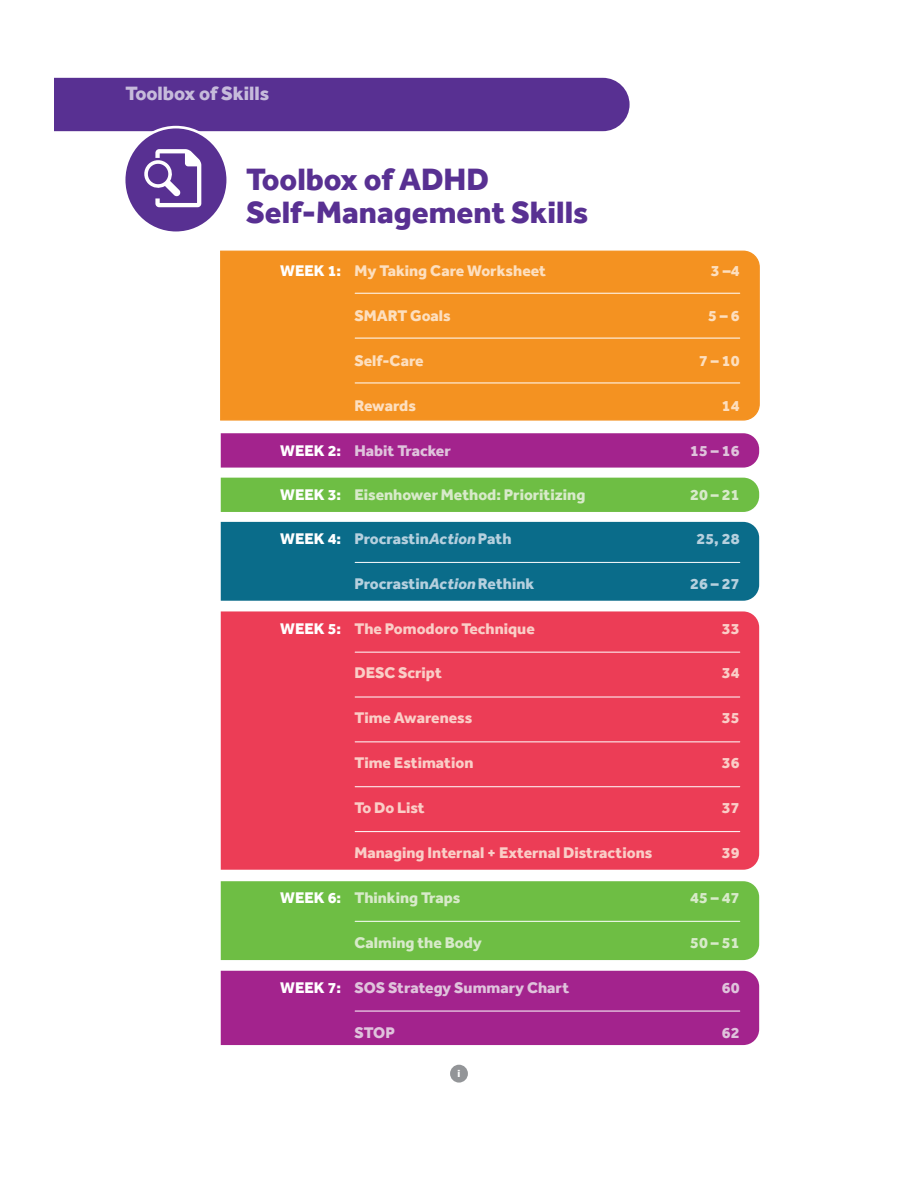
<style>
.page{position:relative;width:918px;height:1188px;background:#fff}
.page>*{position:absolute;margin:0;border:0;box-sizing:border-box;transform-origin:0 0}
.t1{font:800 31.8px/33.2px "Effra";color:#583092}
.t2{font:800 19.8px "Effra";color:#c6bbdb}
.t3{font:800 15.9px "Effra";color:#facec7}
.t4{font:800 15.9px "Effra";color:#d8eaca}
.t5{font:800 15.9px "Effra";color:#fddfbf}
.t6{font:800 15.9px "Effra";color:#dfc3dc}
.t7{font:800 15.9px "Effra";color:#b6d0de}
.t8{font:800 10.65px "Effra";color:#fff}
.s1{color:#fff}
.s2{font-style:italic}
</style>
<div class="page">
<div style="left:54px;top:78px;width:576px;height:53px;background:#583092"></div>
<div style="left:124px;top:127px;width:104px;height:106px;background:#583092;border-radius:50%"></div>
<div style="left:123px;top:126px;width:106px;height:108px;border:3px solid #fff;border-radius:50%"></div>
<div style="left:220px;top:250px;width:540px;height:171px;background:#f49221"></div>
<div style="left:221px;top:433px;width:538px;height:35px;background:#a3238d"></div>
<div style="left:221px;top:478px;width:538px;height:34px;background:#6ebe44"></div>
<div style="left:221px;top:611px;width:538px;height:259px;background:#ec3d56"></div>
<div style="left:221px;top:522px;width:538px;height:79px;background:#0a6c8a"></div>
<div style="left:221px;top:881px;width:538px;height:79px;background:#6ebe44"></div>
<div style="left:221px;top:971px;width:538px;height:74px;background:#a3238d"></div>
<svg style="left:144px;top:149px;width:57px;height:58px"></svg>
<hr style="left:355px;top:293px;width:385px;height:1px;background:#fff">
<hr style="left:355px;top:338px;width:385px;height:1px;background:#fff">
<hr style="left:355px;top:383px;width:385px;height:1px;background:#fff">
<hr style="left:355px;top:562px;width:385px;height:1px;background:#fff">
<hr style="left:355px;top:652px;width:385px;height:1px;background:#fff">
<hr style="left:355px;top:697px;width:385px;height:1px;background:#fff">
<hr style="left:355px;top:742px;width:385px;height:1px;background:#fff">
<hr style="left:355px;top:786px;width:385px;height:1px;background:#fff">
<hr style="left:355px;top:831px;width:385px;height:1px;background:#fff">
<hr style="left:355px;top:921px;width:385px;height:1px;background:#fff">
<hr style="left:355px;top:1011px;width:385px;height:1px;background:#fff">
<div style="left:450px;top:1065px;width:18px;height:18px;background:#939598;border-radius:50%"></div>
<p class="t2" style="left:125px;top:82px;width:146px">Toolbox of Skills</p>
<p class="t1" style="left:246px;top:162px;width:344px">Toolbox of ADHD<br>Self-Management Skills</p>
<p class="t5" style="left:280px;top:261px;width:267px"><span class="s1">WEEK 1:</span> My Taking Care Worksheet</p>
<p class="t5" style="left:711px;top:261px;width:30px">3 –4</p>
<p class="t5" style="left:354px;top:306px;width:98px">SMART Goals</p>
<p class="t5" style="left:708px;top:306px;width:33px">5 – 6</p>
<p class="t5" style="left:354px;top:351px;width:71px">Self-Care</p>
<p class="t5" style="left:699px;top:351px;width:42px">7 – 10</p>
<p class="t5" style="left:354px;top:396px;width:63px">Rewards</p>
<p class="t5" style="left:722px;top:396px;width:19px">14</p>
<p class="t6" style="left:280px;top:441px;width:172px"><span class="s1">WEEK 2:</span> Habit Tracker</p>
<p class="t6" style="left:690px;top:441px;width:51px">15 – 16</p>
<p class="t4" style="left:280px;top:485px;width:307px"><span class="s1">WEEK 3:</span> Eisenhower Method: Prioritizing</p>
<p class="t4" style="left:690px;top:485px;width:51px">20 – 21</p>
<p class="t7" style="left:280px;top:529px;width:233px"><span class="s1">WEEK 4:</span> Procrastin<span class="s2">Action</span> Path</p>
<p class="t7" style="left:696px;top:529px;width:45px">25, 28</p>
<p class="t7" style="left:354px;top:574px;width:181px">Procrastin<span class="s2">Action</span> Rethink</p>
<p class="t7" style="left:690px;top:574px;width:51px">26 – 27</p>
<p class="t3" style="left:280px;top:619px;width:256px"><span class="s1">WEEK 5:</span> The Pomodoro Technique</p>
<p class="t3" style="left:722px;top:619px;width:19px">33</p>
<p class="t3" style="left:354px;top:664px;width:89px">DESC Script</p>
<p class="t3" style="left:722px;top:664px;width:19px">34</p>
<p class="t3" style="left:354px;top:708px;width:120px">Time Awareness</p>
<p class="t3" style="left:722px;top:708px;width:19px">35</p>
<p class="t3" style="left:354px;top:753px;width:121px">Time Estimation</p>
<p class="t3" style="left:722px;top:753px;width:19px">36</p>
<p class="t3" style="left:354px;top:798px;width:72px">To Do List</p>
<p class="t3" style="left:722px;top:798px;width:19px">37</p>
<p class="t3" style="left:354px;top:843px;width:300px">Managing Internal + External Distractions</p>
<p class="t3" style="left:722px;top:843px;width:19px">39</p>
<p class="t4" style="left:280px;top:889px;width:182px"><span class="s1">WEEK 6:</span> Thinking Traps</p>
<p class="t4" style="left:690px;top:889px;width:51px">45 – 47</p>
<p class="t4" style="left:354px;top:933px;width:129px">Calming the Body</p>
<p class="t4" style="left:690px;top:933px;width:51px">50 – 51</p>
<p class="t6" style="left:280px;top:978px;width:291px"><span class="s1">WEEK 7:</span> SOS Strategy Summary Chart</p>
<p class="t6" style="left:722px;top:978px;width:19px">60</p>
<p class="t6" style="left:354px;top:1023px;width:42px">STOP</p>
<p class="t6" style="left:722px;top:1023px;width:19px">62</p>
<p class="t8" style="left:458px;top:1067px;width:4px">i</p>
</div>
